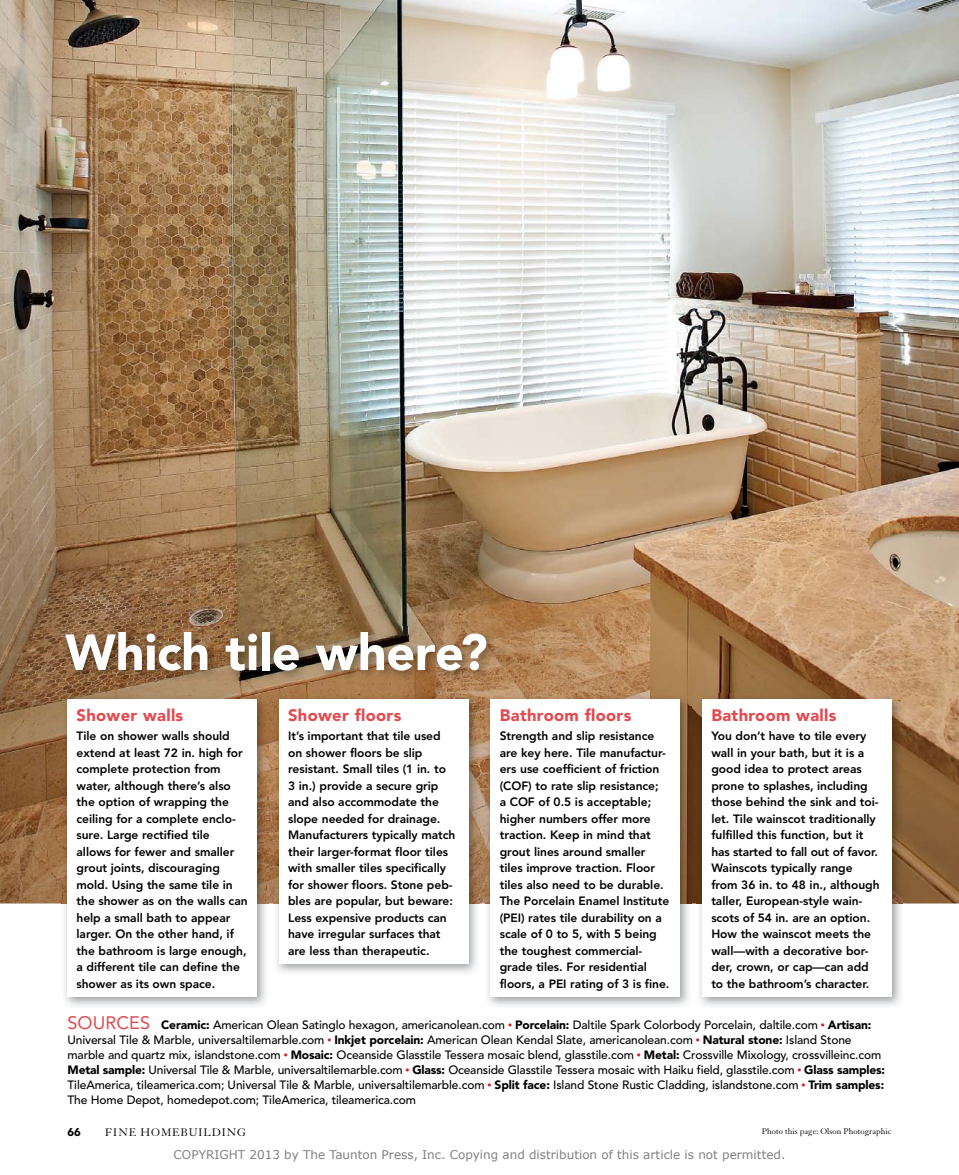
<style>
.page{position:relative;width:959px;height:1175px;background:#fff}
.page>*{position:absolute;margin:0;border:0;box-sizing:border-box;transform-origin:0 0}
.t1{font:900 50.25px "Avenir LT Std";letter-spacing:-.005em;color:#fff}
.t2{font:900 16.5px "Avenir LT Std";letter-spacing:.02em;color:#e3494e}
.t3{font:800 12px/16.5px "Avenir LT Std";letter-spacing:-.005em;color:#000}
.t4{font:500 12px/15px "Avenir LT Std";letter-spacing:-.01em;color:#000}
.t5{font:12px "Verdana";color:#808080}
.t6{font:12px "Granjon LT Std";letter-spacing:.07em;color:#000}
.t7{font:900 11.25px "Avenir LT Std";color:#000}
.t8{font:9px "Granjon LT Std";letter-spacing:.005em;color:#000}
.s1{font-weight:400;font-size:18px;color:#e3494e}
.s2{font-weight:900}
.s3{font-family:"Universal Std Newswith Comm Pi";font-weight:400;color:#d71820}
</style>
<div class="page">
<img style="left:0;top:0;width:958px;height:903px">
<img style="left:61px;top:626px;width:437px;height:56px">
<img style="left:62px;top:693px;width:206px;height:313px">
<div style="left:68px;top:699px;width:188px;height:298px;background:#fff"></div>
<img style="left:696px;top:693px;width:206px;height:313px">
<div style="left:702px;top:699px;width:189px;height:298px;background:#fff"></div>
<img style="left:273px;top:693px;width:206px;height:280px">
<div style="left:279px;top:699px;width:189px;height:264px;background:#fff"></div>
<img style="left:485px;top:693px;width:206px;height:313px">
<div style="left:490px;top:699px;width:190px;height:298px;background:#fff"></div>
<h1 class="t1" style="left:65px;top:622px;width:424px">Which tile where?</h1>
<h2 class="t2" style="left:76px;top:705px;width:108px">Shower walls</h2>
<p class="t3" style="left:76px;top:728px;width:173px">Tile on shower walls should extend at least 72 in. high for complete protection from water, although there’s also the option of wrapping the ceiling for a complete enclo&shy;sure. large rectified tile<br>allows for fewer and smaller grout joints, discouraging mold. using the same tile in the shower as on the walls can help a small bath to appear larger. On the other hand, if the bathroom is large enough, a different tile can define the shower as its own space.</p>
<h2 class="t2" style="left:500px;top:705px;width:133px">Bathroom floors</h2>
<p class="t3" style="left:500px;top:728px;width:171px">Strength and slip resistance are key here. Tile manufactur&shy;ers use coefficient of friction (COF) to rate slip resistance;<br>a COF of 0.5 is acceptable; higher numbers offer more traction. Keep in mind that grout lines around smaller tiles improve traction. Floor tiles also need to be durable.<br>The Porcelain enamel institute (Pei) rates tile durability on a scale of 0 to 5, with 5 being the toughest commercial&shy;grade tiles. For residential floors, a Pei rating of 3 is fine.</p>
<p class="t4" style="left:67px;top:1017px;width:819px"><span class="s1">SOURCES</span> <span class="s2">Ceramic:</span> american Olean Satinglo hexagon, americanolean.com <span class="s3">•</span> <span class="s2">Porcelain:</span> Daltile Spark Colorbody Porcelain, daltile.com <span class="s3">•</span> <span class="s2">Artisan:<br></span>Universal Tile &amp; marble, universaltilemarble.com <span class="s3">•</span> <span class="s2">Inkjet porcelain:</span> american Olean Kendal Slate, americanolean.com <span class="s3">•</span> <span class="s2">Natural stone:</span> island Stone marble and quartz mix, islandstone.com <span class="s3">•</span> <span class="s2">Mosaic:</span> Oceanside Glasstile Tessera mosaic blend, glasstile.com <span class="s3">•</span> <span class="s2">Metal:</span> Crossville mixology, crossvilleinc.com <span class="s2">Metal sample:</span> Universal Tile &amp; marble, universaltilemarble.com <span class="s3">•</span> <span class="s2">Glass:</span> Oceanside Glasstile Tessera mosaic with Haiku field, glasstile.com <span class="s3">•</span> <span class="s2">Glass samples:<br></span>Tileamerica, tileamerica.com; Universal Tile &amp; marble, universaltilemarble.com <span class="s3">•</span> <span class="s2">Split face:</span> island Stone rustic Cladding, islandstone.com <span class="s3">•</span> <span class="s2">Trim samples:<br></span>The Home Depot, homedepot.com; Tileamerica, tileamerica.com</p>
<h2 class="t2" style="left:288px;top:705px;width:115px">Shower floors</h2>
<p class="t3" style="left:288px;top:728px;width:169px">it’s important that tile used on shower floors be slip resistant. Small tiles (1 in. to<br>3 in.) provide a secure grip and also accommodate the slope needed for drainage.<br>Manufacturers typically match their larger-format floor tiles with smaller tiles specifically for shower floors. Stone peb&shy;bles are popular, but beware: less expensive products can have irregular surfaces that are less than therapeutic.</p>
<h2 class="t2" style="left:711px;top:705px;width:127px">Bathroom walls</h2>
<p class="t3" style="left:711px;top:728px;width:170px">you don’t have to tile every wall in your bath, but it is a good idea to protect areas prone to splashes, including those behind the sink and toi&shy;let. Tile wainscot traditionally fulfilled this function, but it has started to fall out of favor.<br>Wainscots typically range from 36 in. to 48 in., although taller, european-style wain&shy;scots of 54 in. are an option.<br>How the wainscot meets the wall—with a decorative bor&shy;der, crown, or cap—can add to the bathroom’s character.</p>
<p class="t7" style="left:68px;top:1125px;width:15px">66</p>
<p class="t6" style="left:105px;top:1126px;width:142px">FINE HOMEBUILDING</p>
<p class="t8" style="left:761px;top:1125px;width:131px">Photo this page: Olson Photographic</p>
<p class="t5" style="left:173px;top:1146px;width:613px">COPYRIGHT 2013 by The Taunton Press, Inc. Copying and distribution of this article is not permitted.</p>
</div>
